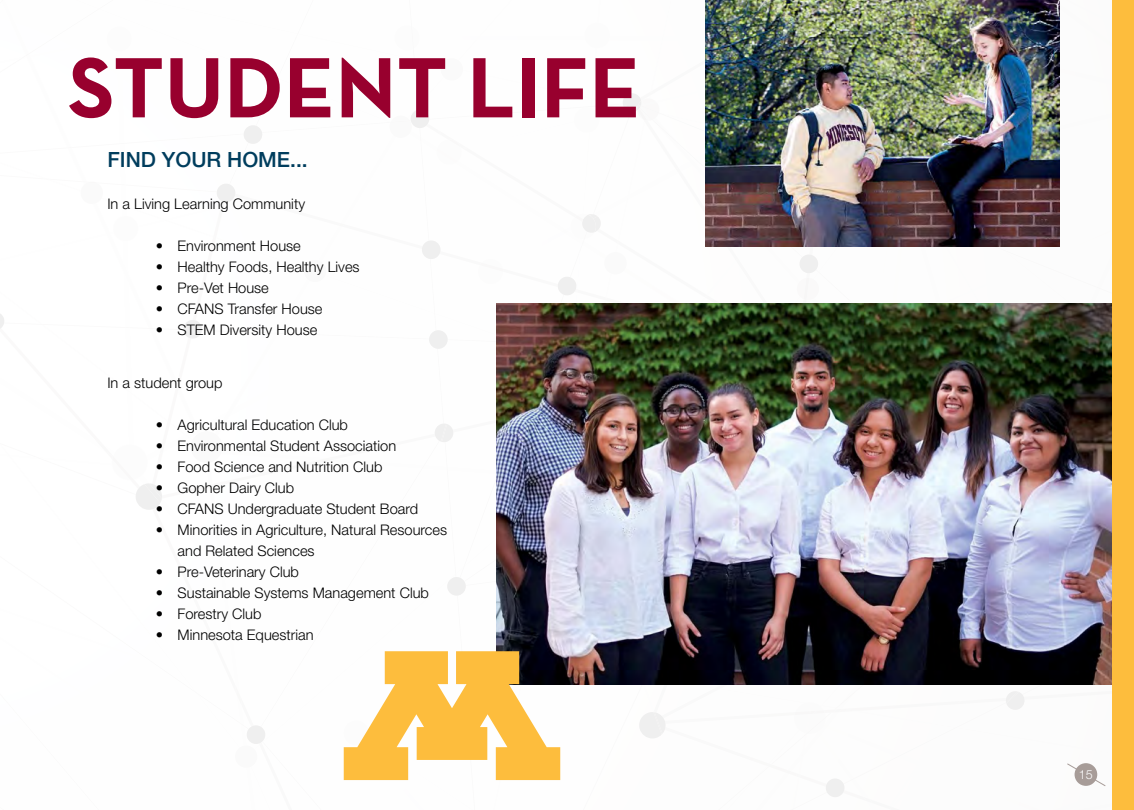
<style>
.page{position:relative;width:1134px;height:810px;background:#fff}
.page>*{position:absolute;margin:0;border:0;box-sizing:border-box;transform-origin:0 0}
.t1{font:700 87px "Neutraface Text";color:#98002e}
.t2{font:500 21px "Helvetica Neue";color:#003d5d}
.t3{font:300 14.7px/21px "Helvetica Neue";color:#000}
.t4{font:300 12.6px "Helvetica Neue";color:#fff}
</style>
<div class="page">
<img style="left:0;top:0;width:1134px;height:810px">
<h1 class="t1" style="left:68px;top:32px;width:574px">STUDENT LIFE</h1>
<h2 class="t2" style="left:107px;top:147px;width:202px">FIND YOUR HOME...</h2>
<p class="t3" style="left:107px;top:193px;width:199px">In a Living Learning Community</p>
<p class="t3" style="left:156px;top:235px;width:146px">• Environment House</p>
<p class="t3" style="left:156px;top:256px;width:205px">• Healthy Foods, Healthy Lives</p>
<p class="t3" style="left:156px;top:277px;width:114px">• Pre-Vet House</p>
<p class="t3" style="left:156px;top:298px;width:168px">• CFANS Transfer House</p>
<p class="t3" style="left:156px;top:319px;width:163px">• STEM Diversity House</p>
<p class="t3" style="left:107px;top:372px;width:117px">In a student group</p>
<p class="t3" style="left:156px;top:414px;width:193px">• Agricultural Education Club</p>
<p class="t3" style="left:156px;top:435px;width:242px">• Environmental Student Association</p>
<p class="t3" style="left:156px;top:456px;width:228px">• Food Science and Nutrition Club</p>
<p class="t3" style="left:156px;top:477px;width:140px">• Gopher Dairy Club</p>
<p class="t3" style="left:156px;top:498px;width:264px">• CFANS Undergraduate Student Board</p>
<p class="t3" style="left:178px;top:519px;width:271px;text-indent:-22px">• Minorities in Agriculture, Natural Resources and Related Sciences</p>
<p class="t3" style="left:156px;top:561px;width:144px">• Pre-Veterinary Club</p>
<p class="t3" style="left:156px;top:582px;width:274px">• Sustainable Systems Management Club</p>
<p class="t3" style="left:156px;top:603px;width:107px">• Forestry Club</p>
<p class="t3" style="left:156px;top:624px;width:159px">• Minnesota Equestrian</p>
<p class="t4" style="left:1079px;top:766px;width:15px">15</p>
</div>
